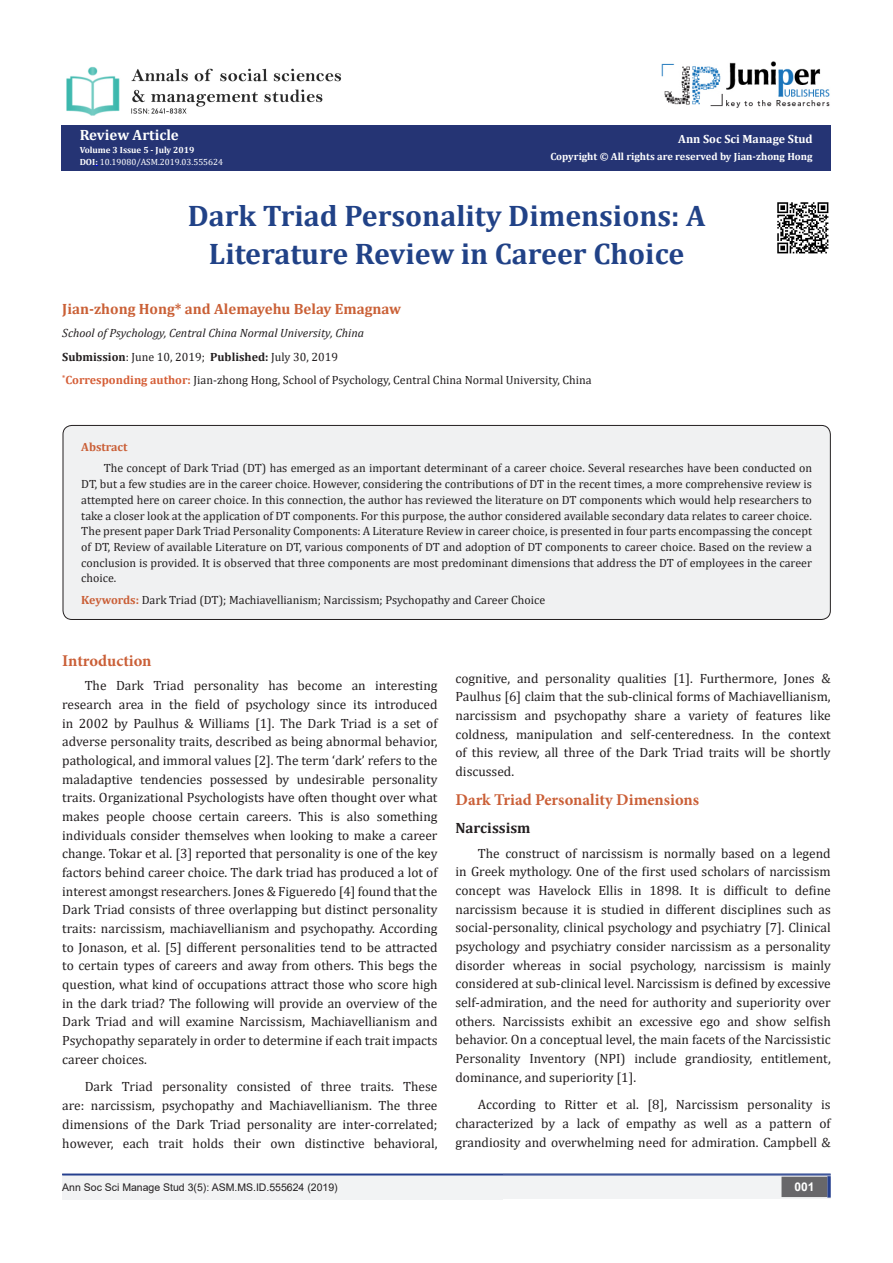
<style>
.page{position:relative;width:893px;height:1263px;background:#fff}
.page>*{position:absolute;margin:0;border:0;box-sizing:border-box;transform-origin:0 0}
.t1{font:700 29.85px/37.3px "Cambria";color:#214287;text-align:center}
.t2{font:700 16.5px "Minion Pro";color:#ca5f37}
.t3{font:700 15px "Cambria";color:#ca6036}
.t4{font:700 15px "Cambria";color:#fff}
.t5{font:700 15px "Cambria";color:#231f20}
.t6{font:13.5px/18.8px "Cambria";color:#231f20;text-align:justify}
.t7{font:12px/15.8px "Cambria";color:#231f20;text-align:justify}
.t8{font:italic 12px "Cambria";color:#231f20}
.t9{font:700 12px "Cambria";color:#fff}
.t10{font:700 12px "Cambria";color:#ca5f37}
.t11{font:700 12px "Arial";color:#fff}
.t12{font:10.5px "Arial";color:#231f20}
.t13{font:700 10.5px "Cambria";color:#fff}
.t14{font:9px "Cambria";color:#fff}
.t15{font:700 9px "Cambria";color:#fff}
.s1{font-weight:700}
.s2{font-weight:700;color:#d55e37}
.s3{font-weight:700;color:#ca5f37}
</style>
<div class="page">
<div style="left:62px;top:1175px;width:441px;height:24px;background:#f2f3f4"></div>
<div style="left:503px;top:1173px;width:328px;height:26px;background:#f2f3f4"></div>
<div style="left:782px;top:1177px;width:45px;height:19px;background:#68676a"></div>
<div style="left:781px;top:1177px;width:46px;height:20px;border:2px solid #68676a"></div>
<svg style="left:827px;top:1176px;width:4px;height:21px"></svg>
<div style="left:62px;top:126px;width:768px;height:45px;background:#253474"></div>
<div style="left:472px;top:126px;width:359px;height:45px;background:#253474"></div>
<hr style="left:62px;top:1173px;width:769px;height:2px;background:#253f8e">
<img style="left:661px;top:61px;width:169px;height:47px">
<img style="left:66px;top:67px;width:275px;height:49px">
<div style="left:63px;top:425px;width:767px;height:194px;background:#f0f1f2;border-radius:9px"></div>
<div style="left:63px;top:425px;width:768px;height:195px;border:1px solid #231f20;border-radius:9px"></div>
<img style="left:777px;top:202px;width:52px;height:52px">
<p class="t4" style="left:80px;top:125px;width:101px">Review Article</p>
<p class="t15" style="left:80px;top:143px;width:116px">Volume 3 Issue 5 - July 2019</p>
<p class="t14" style="left:80px;top:157px;width:145px"><span class="s1">DOI:</span> 10.19080/ASM.2019.03.555624</p>
<p class="t9" style="left:678px;top:131px;width:136px">Ann Soc Sci Manage Stud</p>
<p class="t13" style="left:550px;top:149px;width:264px">Copyright © All rights are reserved by Jian-zhong Hong</p>
<p class="t1" style="left:188px;top:196px;width:519px">Dark Triad Personality Dimensions: A<br>Literature Review in Career Choice</p>
<p class="t3" style="left:62px;top:298px;width:340px">Jian-zhong Hong* and Alemayehu Belay Emagnaw</p>
<p class="t8" style="left:62px;top:325px;width:303px">School of Psychology, Central China Normal University, China</p>
<p class="t7" style="left:62px;top:349px;width:277px"><span class="s1">Submission</span>: June 10, 2019; <span class="s1">Published:</span> July 30, 2019</p>
<p class="t7" style="left:62px;top:372px;width:531px"><sup>*</sup><span class="s2">Corresponding author:</span> Jian-zhong Hong, School of Psychology, Central China Normal University, China</p>
<p class="t10" style="left:81px;top:438px;width:48px">Abstract</p>
<p class="t7" style="left:81px;top:460px;width:732px;text-indent:22px">The concept of Dark Triad (DT) has emerged as an important determinant of a career choice. Several researches have been conducted on DT, but a few studies are in the career choice. However, considering the contributions of DT in the recent times, a more comprehensive review is attempted here on career choice. In this connection, the author has reviewed the literature on DT components which would help researchers to take a closer look at the application of DT components. For this purpose, the author considered available secondary data relates to career choice.<br>The present paper Dark Triad Personality Components: A Literature Review in career choice, is presented in four parts encompassing the concept of DT, Review of available Literature on DT, various components of DT and adoption of DT components to career choice. Based on the review a conclusion is provided. It is observed that three components are most predominant dimensions that address the DT of employees in the career choice.</p>
<p class="t7" style="left:81px;top:592px;width:465px"><span class="s3">Keywords:</span> Dark Triad (DT); Machiavellianism; Narcissism; Psychopathy and Career Choice</p>
<p class="t2" style="left:62px;top:649px;width:91px">Introduction</p>
<p class="t6" style="left:62px;top:676px;width:377px;text-indent:22px">The Dark Triad personality has become an interesting research area in the field of psychology since its introduced in 2002 by Paulhus &amp; Williams [1]. The Dark Triad is a set of adverse personality traits, described as being abnormal behavior, pathological, and immoral values [2]. The term ‘dark’ refers to the maladaptive tendencies possessed by undesirable personality traits. Organizational Psychologists have often thought over what makes people choose certain careers. This is also something individuals consider themselves when looking to make a career change. Tokar et al. [3] reported that personality is one of the key factors behind career choice. The dark triad has produced a lot of interest amongst researchers. Jones &amp; Figueredo [4] found that the Dark Triad consists of three overlapping but distinct personality traits: narcissism, machiavellianism and psychopathy. According to Jonason, et al. [5] different personalities tend to be attracted to certain types of careers and away from others. This begs the question, what kind of occupations attract those who score high in the dark triad? The following will provide an overview of the Dark Triad and will examine Narcissism, Machiavellianism and Psychopathy separately in order to determine if each trait impacts career choices.</p>
<p class="t6" style="left:62px;top:1077px;width:377px;text-indent:22px">Dark Triad personality consisted of three traits. These are: narcissism, psychopathy and Machiavellianism. The three dimensions of the Dark Triad personality are inter-correlated; however, each trait holds their own distinctive behavioral,</p>
<p class="t6" style="left:455px;top:669px;width:377px">cognitive, and personality qualities [1]. Furthermore, Jones &amp; Paulhus [6] claim that the sub-clinical forms of Machiavellianism, narcissism and psychopathy share a variety of features like coldness, manipulation and self-centeredness. In the context of this review, all three of the Dark Triad traits will be shortly discussed.</p>
<p class="t2" style="left:455px;top:788px;width:245px">Dark Triad Personality Dimensions</p>
<p class="t5" style="left:455px;top:817px;width:77px">Narcissism</p>
<p class="t6" style="left:455px;top:843px;width:377px;text-indent:22px">The construct of narcissism is normally based on a legend in Greek mythology. One of the first used scholars of narcissism concept was Havelock Ellis in 1898. It is difficult to define narcissism because it is studied in different disciplines such as social-personality, clinical psychology and psychiatry [7]. Clinical psychology and psychiatry consider narcissism as a personality disorder whereas in social psychology, narcissism is mainly considered at sub-clinical level. Narcissism is defined by excessive self-admiration, and the need for authority and superiority over others. Narcissists exhibit an excessive ego and show selfish behavior. On a conceptual level, the main facets of the Narcissistic Personality Inventory (NPI) include grandiosity, entitlement, dominance, and superiority [1].</p>
<p class="t6" style="left:455px;top:1095px;width:377px;text-indent:22px">According to Ritter et al. [8], Narcissism personality is characterized by a lack of empathy as well as a pattern of grandiosity and overwhelming need for admiration. Campbell &amp;</p>
<p class="t12" style="left:62px;top:1180px;width:277px">Ann Soc Sci Manage Stud 3(5): ASM.MS.ID.555624 (2019)</p>
<p class="t11" style="left:794px;top:1178px;width:22px">001</p>
</div>
